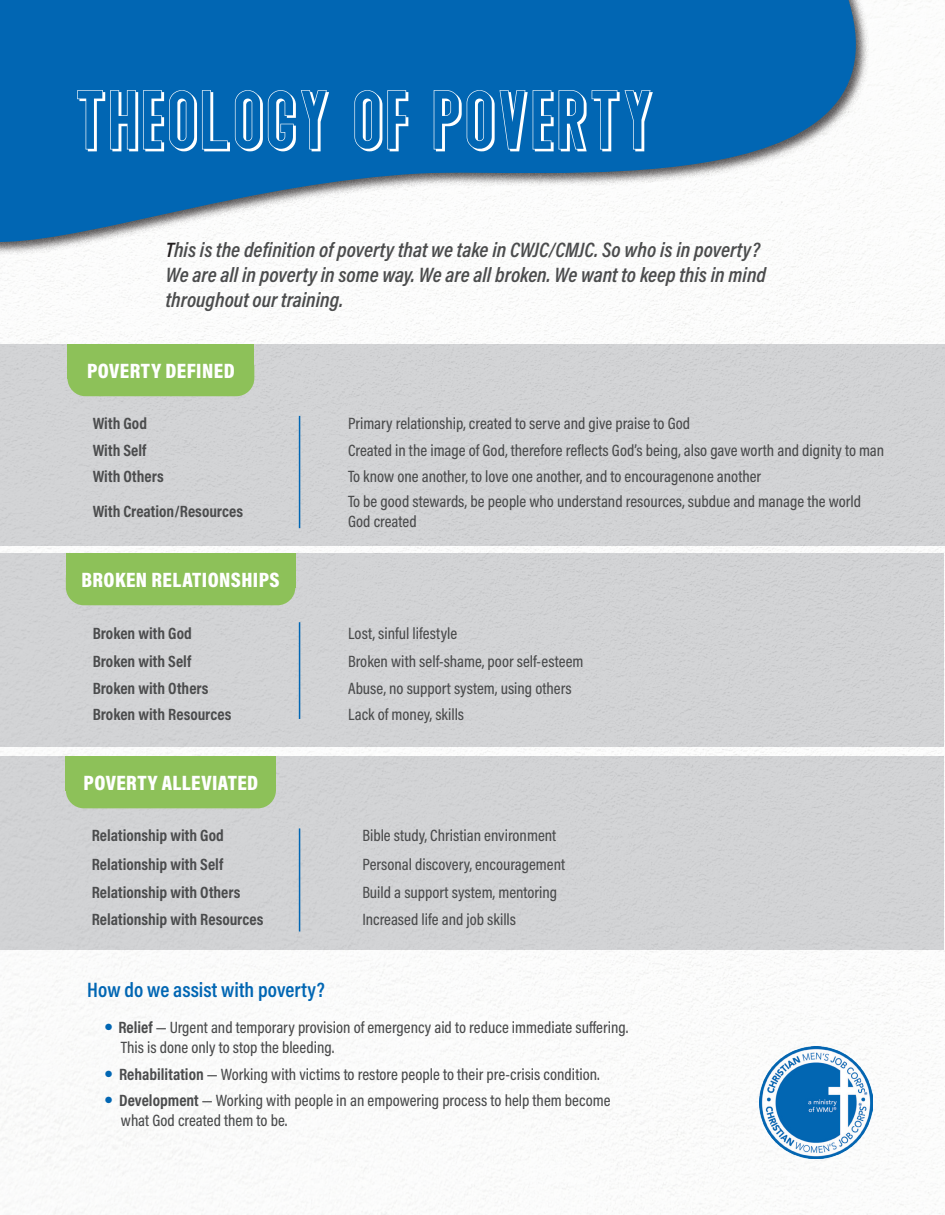
<style>
.page{position:relative;width:945px;height:1215px;background:#fff}
.page>*{position:absolute;margin:0;border:0;box-sizing:border-box;transform-origin:0 0}
.t1{font:67.5px "Abraham Shadow Shadow";color:#fff}
.t2{font:italic 600 21px/25.2px "Acumin Pro Cond";color:#4b4c4d}
.t3{font:900 21px "Acumin Pro Cond";letter-spacing:.02em;color:#fff}
.t4{font:600 21px "Acumin Pro Cond";color:#0166b3}
.t5{font:500 16.5px/19.8px "Acumin Pro Cond";color:#4b4c4d}
.t6{font:700 16.5px "Acumin Pro Cond";color:#4b4c4d}
.s1{color:#231f20}
.s2{font-weight:700}
</style>
<div class="page">
<img style="left:0;top:1px;width:945px;height:1214px">
<div style="left:0;top:553px;width:943px;height:194px;background:#d2d3d5"></div>
<div style="left:66px;top:553px;width:229px;height:35px;background:#8dc159"></div>
<div style="left:66px;top:559px;width:229px;height:46px;background:#8dc159;border-radius:18px"></div>
<div style="left:0;top:344px;width:945px;height:201px;background:#d2d3d5"></div>
<svg style="left:0;top:0;width:911px;height:396px"></svg>
<img style="left:760px;top:1046px;width:112px;height:113px">
<div style="left:68px;top:344px;width:186px;height:35px;background:#8dc159"></div>
<div style="left:68px;top:350px;width:186px;height:46px;background:#8dc159;border-radius:18px"></div>
<div style="left:0;top:756px;width:943px;height:194px;background:#d2d3d5"></div>
<div style="left:66px;top:756px;width:210px;height:35px;background:#8dc159"></div>
<div style="left:66px;top:762px;width:210px;height:46px;background:#8dc159;border-radius:18px"></div>
<hr style="left:299px;top:828px;width:1px;height:104px;background:#0166b3">
<hr style="left:299px;top:622px;width:1px;height:97px;background:#0166b3">
<hr style="left:299px;top:416px;width:1px;height:112px;background:#0166b3">
<h1 class="t1" style="left:77px;top:75px;width:582px">THEOLOGY OF POVERTY</h1>
<p class="t2" style="left:166px;top:236px;width:602px"><span class="s1">T</span>his is the definition of poverty that we take in CWJC/CMJC. So who is in poverty?<br>We are all in poverty in some way. We are all broken. We want to keep this in mind throughout our training.</p>
<p class="t3" style="left:87px;top:357px;width:149px">POVERTY DEFINED</p>
<p class="t6" style="left:93px;top:413px;width:56px">With God</p>
<p class="t5" style="left:348px;top:413px;width:344px">Primary relationship, created to serve and give praise to God</p>
<p class="t6" style="left:93px;top:440px;width:55px">With Self</p>
<p class="t5" style="left:348px;top:440px;width:538px">Created in the image of God, therefore reflects God’s being, also gave worth and dignity to man</p>
<p class="t6" style="left:93px;top:466px;width:73px">With Others</p>
<p class="t5" style="left:348px;top:466px;width:415px">To know one another, to love one another, and to encouragenone another</p>
<p class="t6" style="left:93px;top:500px;width:152px">With Creation/Resources</p>
<p class="t5" style="left:348px;top:491px;width:514px">To be good stewards, be people who understand resources, subdue and manage the world<br>God created</p>
<p class="t3" style="left:82px;top:566px;width:200px">BROKEN RELATIONSHIPS</p>
<p class="t6" style="left:93px;top:622px;width:101px">Broken with God</p>
<p class="t5" style="left:348px;top:623px;width:111px">Lost, sinful lifestyle</p>
<p class="t6" style="left:93px;top:650px;width:100px">Broken with Self</p>
<p class="t5" style="left:348px;top:651px;width:237px">Broken with self-shame, poor self-esteem</p>
<p class="t6" style="left:93px;top:677px;width:117px">Broken with Others</p>
<p class="t5" style="left:348px;top:678px;width:225px">Abuse, no support system, using others</p>
<p class="t6" style="left:93px;top:703px;width:140px">Broken with Resources</p>
<p class="t5" style="left:348px;top:704px;width:118px">Lack of money, skills</p>
<p class="t3" style="left:84px;top:769px;width:176px">POVERTY ALLEVIATED</p>
<p class="t6" style="left:92px;top:824px;width:133px">Relationship with God</p>
<p class="t5" style="left:362px;top:825px;width:195px">Bible study, Christian environment</p>
<p class="t6" style="left:92px;top:854px;width:133px">Relationship with Self</p>
<p class="t5" style="left:362px;top:854px;width:204px">Personal discovery, encouragement</p>
<p class="t6" style="left:92px;top:882px;width:150px">Relationship with Others</p>
<p class="t5" style="left:362px;top:882px;width:196px">Build a support system, mentoring</p>
<p class="t6" style="left:92px;top:908px;width:173px">Relationship with Resources</p>
<p class="t5" style="left:362px;top:909px;width:155px">Increased life and job skills</p>
<p class="t4" style="left:87px;top:976px;width:239px">How do we assist with poverty?</p>
<p class="t5" style="left:121px;top:1017px;width:509px;text-indent:-16px"><sup>●</sup> <span class="s2">Relief</span> — Urgent and temporary provision of emergency aid to reduce immediate suffering.<br>This is done only to stop the bleeding.</p>
<p class="t5" style="left:105px;top:1064px;width:496px"><sup>●</sup> <span class="s2">Rehabilitation</span> — Working with victims to restore people to their pre-crisis condition.</p>
<p class="t5" style="left:121px;top:1090px;width:491px;text-indent:-16px"><sup>●</sup> <span class="s2">Development</span> — Working with people in an empowering process to help them become what God created them to be.</p>
</div>
